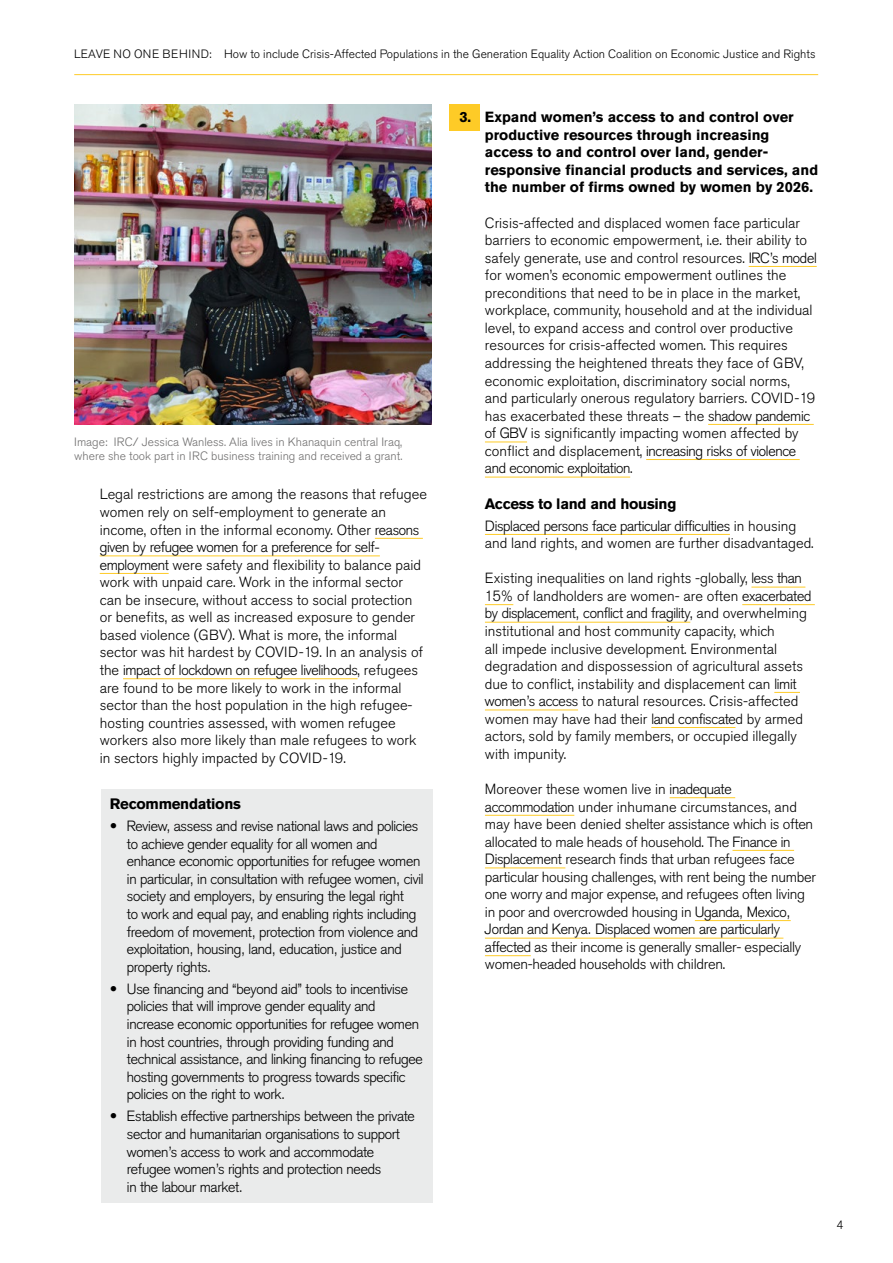
<style>
.page{position:relative;width:893px;height:1263px;background:#fff}
.page>*{position:absolute;margin:0;border:0;box-sizing:border-box;transform-origin:0 0}
.t1{font:700 15px "Akzidenz Grotesk Std";letter-spacing:-.02em;color:#000}
.t2{font:300 14.7px/17.5px "Akzidenz Grotesk Std";color:#000}
.t3{font:300 14.7px/17.5px "Akzidenz Grotesk";letter-spacing:-.02em;color:#000}
.t4{font:300 14.7px/17.5px "Akzidenz Grotesk Std";letter-spacing:-.02em;color:#000}
.t5{font:700 14.7px/17.5px "Akzidenz Grotesk Std";color:#000}
.t6{font:300 12px "Akzidenz Grotesk Std";color:#000}
.t7{font:300 12px/14.4px "Akzidenz Grotesk Std";color:#706f6f}
.s1{font-family:"Akzidenz Grotesk"}
.s2{font-size:15px}
</style>
<div class="page">
<hr style="left:74px;top:74px;width:744px;height:1px;background:#fecb27">
<hr style="left:375px;top:538px;width:48px;height:1px;background:#fecb27">
<hr style="left:100px;top:555px;width:280px;height:1px;background:#fecb27">
<hr style="left:100px;top:573px;width:69px;height:1px;background:#fecb27">
<hr style="left:123px;top:678px;width:235px;height:1px;background:#fecb27">
<div style="left:101px;top:789px;width:332px;height:413px;background:#eaebeb"></div>
<div style="left:449px;top:105px;width:30px;height:26px;background:#fecb27"></div>
<hr style="left:749px;top:266px;width:68px;height:1px;background:#fecb27">
<hr style="left:708px;top:424px;width:106px;height:1px;background:#fecb27">
<hr style="left:485px;top:442px;width:42px;height:1px;background:#fecb27">
<hr style="left:646px;top:459px;width:154px;height:1px;background:#fecb27">
<hr style="left:485px;top:477px;width:145px;height:1px;background:#fecb27">
<hr style="left:485px;top:534px;width:245px;height:1px;background:#fecb27">
<hr style="left:751px;top:587px;width:54px;height:1px;background:#fecb27">
<svg style="left:485px;top:604px;width:28px;height:1px"></svg>
<hr style="left:742px;top:604px;width:73px;height:1px;background:#fecb27">
<hr style="left:485px;top:622px;width:205px;height:1px;background:#fecb27">
<svg style="left:774px;top:692px;width:26px;height:1px"></svg>
<hr style="left:485px;top:709px;width:93px;height:1px;background:#fecb27">
<hr style="left:651px;top:727px;width:84px;height:1px;background:#fecb27">
<hr style="left:670px;top:797px;width:65px;height:1px;background:#fecb27">
<hr style="left:485px;top:815px;width:89px;height:1px;background:#fecb27">
<hr style="left:732px;top:850px;width:62px;height:1px;background:#fecb27">
<hr style="left:485px;top:867px;width:80px;height:1px;background:#fecb27">
<hr style="left:695px;top:920px;width:96px;height:1px;background:#fecb27">
<hr style="left:485px;top:938px;width:298px;height:1px;background:#fecb27">
<hr style="left:485px;top:955px;width:46px;height:1px;background:#fecb27">
<img style="left:74px;top:105px;width:357px;height:319px">
<p class="t6" style="left:74px;top:47px;width:743px">LEAVE NO ONE BEHIND: How to include Crisis-Affected Populations in the Generation Equality Action Coalition on Economic Justice and Rights</p>
<p class="t7" style="left:74px;top:435px;width:330px">Image: IRC/ Jessica Wanless. Alia lives in Khanaquin central Iraq, where she took part in IRC business training and received a grant.</p>
<p class="t2" style="left:100px;top:486px;width:329px">Legal restrictions are among the reasons that refugee women rely on self-employment to generate an income, often in the informal economy. Other <span class="s1">reasons given by refugee women for a preference for self&shy;employment</span> were safety and flexibility to balance paid work with unpaid care. Work in the informal sector can be insecure, without access to social protection or benefits, as well as increased exposure to gender based violence (GBV). What is more, the informal sector was hit hardest by COVID-19. In an analysis of the <span class="s1">impact of lockdown on refugee livelihoods</span>, refugees are found to be more likely to work in the informal sector than the host population in the high refugee&shy;hosting countries assessed, with women refugee workers also more likely than male refugees to work</p>
<p class="t2" style="left:100px;top:749px;width:248px">in sectors highly impacted by COVID-19.</p>
<p class="t1" style="left:110px;top:795px;width:133px">Recommendations</p>
<p class="t3" style="left:127px;top:817px;width:298px;text-indent:-17px"><span class="s2">•</span> Review, assess and revise national laws and policies to achieve gender equality for all women and enhance economic opportunities for refugee women in particular, in consultation with refugee women, civil society and employers, by ensuring the legal right<br>to work and equal pay, and enabling rights including freedom of movement, protection from violence and exploitation, housing, land, education, justice and property rights.</p>
<p class="t3" style="left:127px;top:980px;width:297px;text-indent:-17px"><span class="s2">•</span> Use financing and “beyond aid” tools to incentivise policies that will improve gender equality and increase economic opportunities for refugee women in host countries, through providing funding and technical assistance, and linking financing to refugee hosting governments to progress towards specific policies on the right to work.</p>
<p class="t3" style="left:127px;top:1108px;width:289px;text-indent:-17px"><span class="s2">•</span> Establish effective partnerships between the private sector and humanitarian organisations to support women’s access to work and accommodate refugee women’s rights and protection needs<br>in the labour market.</p>
<p class="t5" style="left:485px;top:108px;width:335px;text-indent:-26px">3. Expand women’s access to and control over productive resources through increasing access to and control over land, gender&shy;responsive financial products and services, and the number of firms owned by women by 2026.</p>
<p class="t2" style="left:485px;top:214px;width:333px">Crisis-affected and displaced women face particular barriers to economic empowerment, i.e. their ability to safely generate, use and control resources. <span class="s1">IRC’s model </span>for women’s economic empowerment outlines the preconditions that need to be in place in the market, workplace, community, household and at the individual level, to expand access and control over productive resources for crisis-affected women. This requires addressing the heightened threats they face of GBV, economic exploitation, discriminatory social norms,<br>and particularly onerous regulatory barriers. COVID-19 has exacerbated these threats – the <span class="s1">shadow pandemic of GBV</span> is significantly impacting women affected by conflict and displacement, <span class="s1">increasing risks of violence and economic exploitation</span>.</p>
<p class="t1" style="left:485px;top:495px;width:193px">Access to land and housing</p>
<p class="t2" style="left:485px;top:517px;width:330px"><span class="s1">Displaced persons face particular difficulties</span> in housing and land rights, and women are further disadvantaged.</p>
<p class="t2" style="left:485px;top:570px;width:328px">Existing inequalities on land rights -globally, <span class="s1">less than 15%</span> of landholders are women- are often <span class="s1">exacerbated by displacement, conflict and fragility</span>, and overwhelming institutional and host community capacity, which<br>all impede inclusive development. Environmental degradation and dispossession of agricultural assets due to conflict, instability and displacement can <span class="s1">limit women’s access</span> to natural resources. Crisis-affected women may have had their <span class="s1">land confiscate</span>d by armed actors, sold by family members, or occupied illegally with impunity.</p>
<p class="t4" style="left:485px;top:780px;width:332px">Moreover these women live in <span class="s1">inadequate accommodation</span> under inhumane circumstances, and may have been denied shelter assistance which is often allocated to male heads of household. The <span class="s1">Finance in Displacement</span> research finds that urban refugees face particular housing challenges, with rent being the number one worry and major expense, and refugees often living in poor and overcrowded housing in <span class="s1">Uganda, Mexico,</span></p>
<p class="t4" style="left:485px;top:921px;width:318px"><span class="s1">Jordan and Kenya. Displaced women are particularly affected</span> as their income is generally smaller- especially women-headed households with children.</p>
<p class="t6" style="left:836px;top:1218px;width:8px">4</p>
</div>
